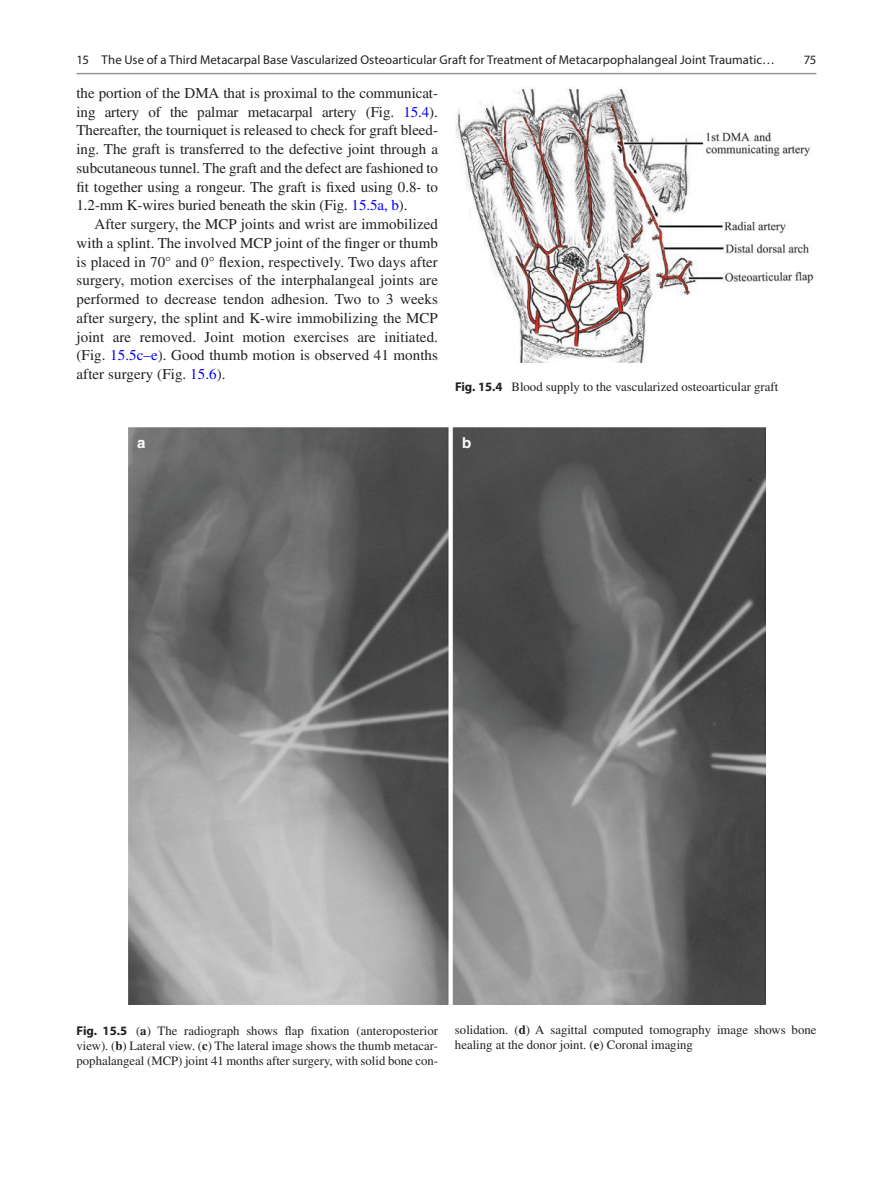
<style>
.page{position:relative;width:893px;height:1187px;background:#fff}
.page>*{position:absolute;margin:0;border:0;box-sizing:border-box;transform-origin:0 0}
.t1{font:15px/18.8px "Times LT Std";letter-spacing:-.005em;color:#231f20;text-align:justify}
.t2{font:15px "Helvetica Bold 3";color:#fff}
.t3{font:12.75px/15px "Times LT Std";color:#231f20;text-align:justify}
.t4{font:12.75px "Myriad Pro Regular 3";letter-spacing:.005em;color:#231f20}
.t5{font:12.75px "Myriad Pro";color:#231f20}
.s1{color:#0000fa}
.s2{font-family:"Myriad Pro";font-weight:700}
.s3{font-weight:700}
</style>
<div class="page">
<img style="left:455px;top:88px;width:359px;height:274px">
<img style="left:128px;top:427px;width:637px;height:577px">
<hr style="left:77px;top:73px;width:739px;height:1px;background:#939598">
<p class="t4" style="left:77px;top:52px;width:700px">15 The Use of a Third Metacarpal Base Vascularized Osteoarticular Graft for Treatment of Metacarpophalangeal Joint Traumatic…</p>
<p class="t1" style="left:77px;top:83px;width:363px">the portion of the DMA that is proximal to the communicat&shy;ing artery of the palmar metacarpal artery (Fig. <span class="s1">15.4</span>).<br>Thereafter, the tourniquet is released to check for graft bleed&shy;ing. The graft is transferred to the defective joint through a subcutaneous tunnel. The graft and the defect are fashioned to fit together using a rongeur. The graft is fixed using 0.8- to 1.2-mm K-wires buried beneath the skin (Fig. <span class="s1">15.5a, b</span>).</p>
<p class="t1" style="left:77px;top:215px;width:363px;text-indent:18px">After surgery, the MCP joints and wrist are immobilized with a splint. The involved MCP joint of the finger or thumb is placed in 70° and 0° flexion, respectively. Two days after surgery, motion exercises of the interphalangeal joints are performed to decrease tendon adhesion. Two to 3 weeks after surgery, the splint and K-wire immobilizing the MCP joint are removed. Joint motion exercises are initiated. (Fig. <span class="s1">15.5c–e</span>). Good thumb motion is observed 41 months after surgery (Fig. <span class="s1">15.6</span>).</p>
<p class="t3" style="left:455px;top:379px;width:325px"><span class="s2">Fig. 15.4</span> Blood supply to the vascularized osteoarticular graft</p>
<p class="t2" style="left:137px;top:433px;width:10px">a</p>
<p class="t2" style="left:462px;top:433px;width:11px">b</p>
<p class="t5" style="left:804px;top:52px;width:14px">75</p>
<p class="t3" style="left:77px;top:1023px;width:363px"><span class="s2">Fig. 15.5</span> (<span class="s3">a</span>) The radiograph shows flap fixation (anteroposterior view). (<span class="s3">b</span>) Lateral view. (<span class="s3">c</span>) The lateral image shows the thumb metacar&shy;pophalangeal (MCP) joint 41 months after surgery, with solid bone con-</p>
<p class="t3" style="left:455px;top:1022px;width:363px">solidation. (<span class="s3">d</span>) A sagittal computed tomography image shows bone healing at the donor joint. (<span class="s3">e</span>) Coronal imaging</p>
</div>
